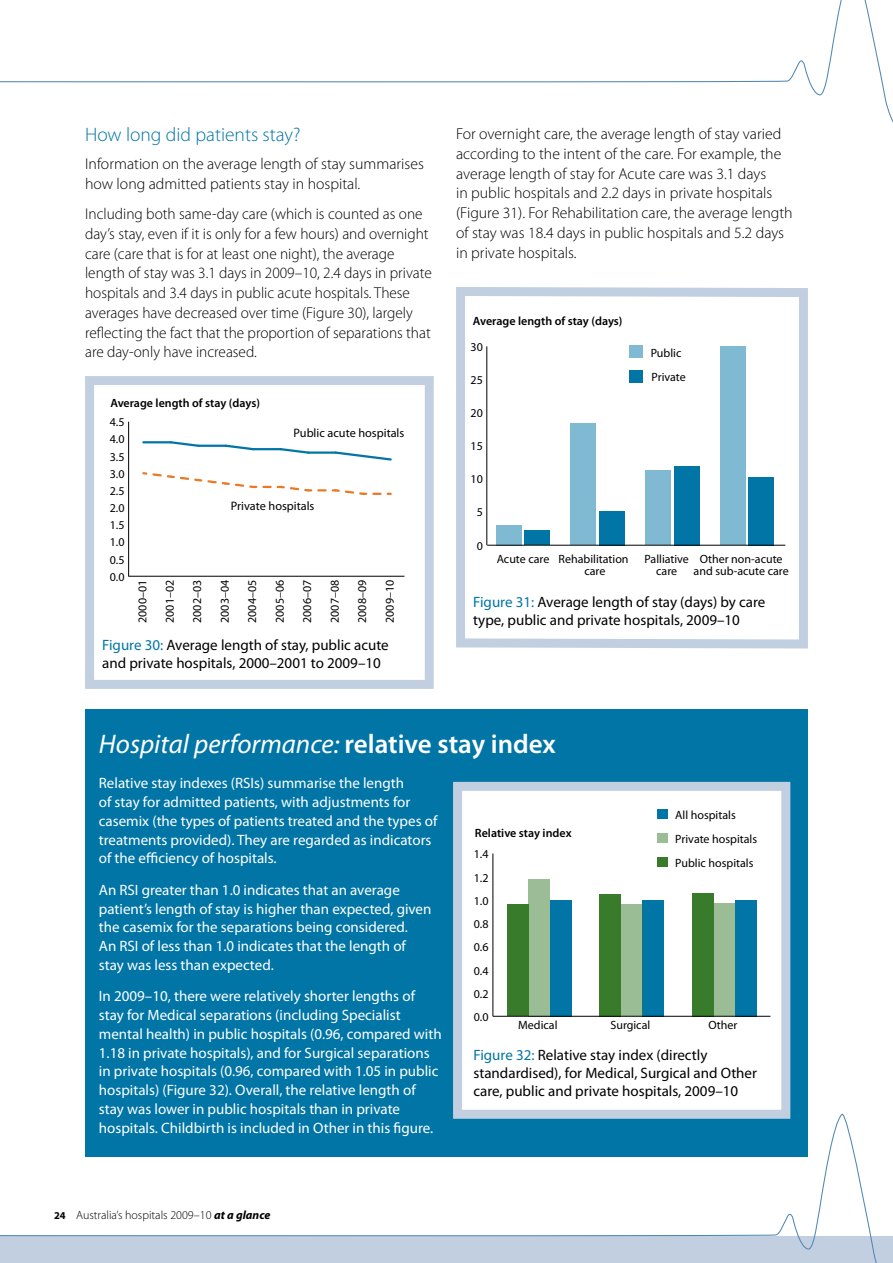
<style>
.page{position:relative;width:893px;height:1263px;background:#fff}
.page>*{position:absolute;margin:0;border:0;box-sizing:border-box;transform-origin:0 0}
.t1{font:italic 27px "Myriad Pro";color:#fff}
.t2{font:300 19.5px "Myriad Pro";color:#0075a6}
.t3{font:300 15.75px/19.6px "Myriad Pro";color:#000}
.t4{font:15px/18.8px "Myriad Pro";color:#fff}
.t5{font:15px/18px "Myriad Pro";color:#000}
.t6{font:12.3px "Myriad Pro";color:#000}
.t7{font:12px/12px "Myriad Pro";color:#000;text-align:center}
.t8{font:600 12px "Myriad Pro";color:#000}
.t9{font:300 12px "Myriad Pro";color:#000}
.s1{color:#0075a6}
.s2{font-weight:600;font-style:normal}
.s3{font-weight:700;font-size:10.5px}
.s4{font-weight:700;font-style:italic}
</style>
<div class="page">
<svg style="left:0;top:1113px;width:893px;height:150px"></svg>
<svg style="left:0;top:0;width:893px;height:123px"></svg>
<div style="left:85px;top:709px;width:723px;height:448px;background:#0075a6"></div>
<div style="left:458px;top:786px;width:328px;height:328px;background:#fff"></div>
<hr style="left:492px;top:853px;width:1px;height:163px;background:#000">
<div style="left:657px;top:809px;width:11px;height:9px;background:#0075a6"></div>
<div style="left:550px;top:900px;width:22px;height:116px;background:#0075a6"></div>
<div style="left:642px;top:900px;width:22px;height:116px;background:#0075a6"></div>
<div style="left:735px;top:900px;width:21px;height:116px;background:#0075a6"></div>
<div style="left:657px;top:833px;width:11px;height:10px;background:#9bbd95"></div>
<div style="left:528px;top:879px;width:22px;height:137px;background:#9bbd95"></div>
<div style="left:621px;top:905px;width:21px;height:111px;background:#9bbd95"></div>
<div style="left:713px;top:903px;width:22px;height:113px;background:#9bbd95"></div>
<div style="left:657px;top:857px;width:11px;height:10px;background:#387c2b"></div>
<div style="left:507px;top:905px;width:21px;height:111px;background:#387c2b"></div>
<div style="left:599px;top:894px;width:22px;height:122px;background:#387c2b"></div>
<div style="left:692px;top:893px;width:21px;height:123px;background:#387c2b"></div>
<hr style="left:493px;top:1016px;width:277px;height:1px;background:#000">
<div style="left:453px;top:782px;width:337px;height:337px;border:9px solid #c2cfe1"></div>
<hr style="left:128px;top:576px;width:276px;height:1px;background:#000">
<hr style="left:128px;top:422px;width:1px;height:154px;background:#000">
<svg style="left:143px;top:472px;width:128px;height:16px"></svg>
<svg style="left:278px;top:485px;width:48px;height:7px"></svg>
<svg style="left:333px;top:489px;width:48px;height:6px"></svg>
<hr style="left:143px;top:441px;width:28px;height:2px;background:#0075a6">
<svg style="left:168px;top:441px;width:33px;height:6px"></svg>
<hr style="left:198px;top:445px;width:28px;height:2px;background:#0075a6">
<svg style="left:223px;top:444px;width:33px;height:7px"></svg>
<hr style="left:253px;top:448px;width:28px;height:2px;background:#0075a6">
<svg style="left:278px;top:448px;width:30px;height:6px"></svg>
<hr style="left:308px;top:451px;width:28px;height:3px;background:#0075a6">
<svg style="left:333px;top:451px;width:59px;height:10px"></svg>
<div style="left:85px;top:376px;width:349px;height:313px;border:9px solid #c2cfe1"></div>
<svg style="left:456px;top:287px;width:352px;height:362px"></svg>
<h2 class="t2" style="left:85px;top:123px;width:217px">How long did patients stay?</h2>
<p class="t3" style="left:85px;top:154px;width:340px">Information on the average length of stay summarises how long admitted patients stay in hospital.</p>
<p class="t3" style="left:85px;top:204px;width:348px">Including both same-day care (which is counted as one day’s stay, even if it is only for a few hours) and overnight care (care that is for at least one night), the average length of stay was 3.1 days in 2009–10, 2.4 days in private hospitals and 3.4 days in public acute hospitals. These averages have decreased over time (Figure 30), largely reflecting the fact that the proportion of separations that are day-only have increased.</p>
<p class="t8" style="left:110px;top:395px;width:151px">Average length of stay (days)</p>
<p class="t7" style="left:110px;top:416px;width:16px">4.5</p>
<p class="t7" style="left:110px;top:433px;width:16px">4.0</p>
<p class="t7" style="left:110px;top:450px;width:16px">3.5</p>
<p class="t7" style="left:110px;top:468px;width:16px">3.0</p>
<p class="t7" style="left:110px;top:485px;width:16px">2.5</p>
<p class="t7" style="left:110px;top:502px;width:16px">2.0</p>
<p class="t7" style="left:110px;top:519px;width:16px">1.5</p>
<p class="t7" style="left:110px;top:536px;width:16px">1.0</p>
<p class="t7" style="left:110px;top:553px;width:16px">0.5</p>
<p class="t7" style="left:110px;top:571px;width:16px">0.0</p>
<p class="t6" style="left:294px;top:426px;width:112px">Public acute hospitals</p>
<p class="t6" style="left:231px;top:498px;width:85px">Private hospitals</p>
<p class="t7" style="left:136px;top:623px;width:44px;rotate:-90deg">2000–01</p>
<p class="t7" style="left:164px;top:623px;width:44px;rotate:-90deg">2001–02</p>
<p class="t7" style="left:191px;top:623px;width:44px;rotate:-90deg">2002–03</p>
<p class="t7" style="left:219px;top:623px;width:44px;rotate:-90deg">2003–04</p>
<p class="t7" style="left:246px;top:623px;width:44px;rotate:-90deg">2004–05</p>
<p class="t7" style="left:274px;top:623px;width:44px;rotate:-90deg">2005–06</p>
<p class="t7" style="left:301px;top:623px;width:44px;rotate:-90deg">2006–07</p>
<p class="t7" style="left:329px;top:623px;width:44px;rotate:-90deg">2007–08</p>
<p class="t7" style="left:356px;top:623px;width:44px;rotate:-90deg">2008–09</p>
<p class="t7" style="left:383px;top:623px;width:44px;rotate:-90deg">2009–10</p>
<p class="t5" style="left:102px;top:636px;width:288px"><span class="s1">Figure 30:</span> Average length of stay, public acute and private hospitals, 2000–2001 to 2009–10</p>
<p class="t3" style="left:456px;top:124px;width:338px">For overnight care, the average length of stay varied according to the intent of the care. For example, the average length of stay for Acute care was 3.1 days<br>in public hospitals and 2.2 days in private hospitals (Figure 31). For Rehabilitation care, the average length of stay was 18.4 days in public hospitals and 5.2 days in private hospitals.</p>
<p class="t8" style="left:473px;top:314px;width:151px">Average length of stay (days)</p>
<p class="t7" style="left:471px;top:341px;width:14px">30</p>
<p class="t7" style="left:471px;top:374px;width:14px">25</p>
<p class="t7" style="left:471px;top:407px;width:14px">20</p>
<p class="t7" style="left:471px;top:440px;width:14px">15</p>
<p class="t7" style="left:471px;top:473px;width:14px">10</p>
<p class="t7" style="left:477px;top:506px;width:8px">5</p>
<p class="t7" style="left:477px;top:539px;width:8px">0</p>
<p class="t7" style="left:497px;top:553px;width:54px">Acute care</p>
<p class="t7" style="left:559px;top:553px;width:71px">Rehabilitation care</p>
<p class="t7" style="left:651px;top:346px;width:32px">Public</p>
<p class="t7" style="left:651px;top:371px;width:36px">Private</p>
<p class="t7" style="left:644px;top:553px;width:46px">Palliative care</p>
<p class="t7" style="left:694px;top:553px;width:97px">Other non-acute and sub-acute care</p>
<p class="t5" style="left:473px;top:592px;width:294px"><span class="s1">Figure 31:</span> Average length of stay (days) by care type, public and private hospitals, 2009–10</p>
<h1 class="t1" style="left:99px;top:727px;width:458px">Hospital performance: <span class="s2">relative stay index</span></h1>
<p class="t4" style="left:99px;top:774px;width:340px">Relative stay indexes (RSIs) summarise the length<br>of stay for admitted patients, with adjustments for casemix (the types of patients treated and the types of treatments provided). They are regarded as indicators of the efficiency of hospitals.</p>
<p class="t4" style="left:99px;top:880px;width:334px">An RSI greater than 1.0 indicates that an average patient’s length of stay is higher than expected, given the casemix for the separations being considered.<br>An RSI of less than 1.0 indicates that the length of stay was less than expected.</p>
<p class="t4" style="left:99px;top:987px;width:344px">In 2009–10, there were relatively shorter lengths of stay for Medical separations (including Specialist mental health) in public hospitals (0.96, compared with 1.18 in private hospitals), and for Surgical separations in private hospitals (0.96, compared with 1.05 in public hospitals) (Figure 32). Overall, the relative length of stay was lower in public hospitals than in private hospitals. Childbirth is included in Other in this figure.</p>
<p class="t7" style="left:675px;top:802px;width:83px;line-height:24.5px;text-align:left">All hospitals<br>Private hospitals<br>Public hospitals</p>
<p class="t8" style="left:475px;top:825px;width:98px">Relative stay index</p>
<p class="t7" style="left:474px;top:848px;width:16px">1.4</p>
<p class="t7" style="left:474px;top:871px;width:16px">1.2</p>
<p class="t7" style="left:474px;top:895px;width:16px">1.0</p>
<p class="t7" style="left:474px;top:918px;width:16px">0.8</p>
<p class="t7" style="left:474px;top:941px;width:16px">0.6</p>
<p class="t7" style="left:474px;top:964px;width:16px">0.4</p>
<p class="t7" style="left:474px;top:988px;width:16px">0.2</p>
<p class="t7" style="left:474px;top:1011px;width:16px">0.0</p>
<p class="t7" style="left:518px;top:1018px;width:41px">Medical</p>
<p class="t7" style="left:610px;top:1018px;width:41px">Surgical</p>
<p class="t7" style="left:708px;top:1018px;width:31px">Other</p>
<p class="t5" style="left:473px;top:1045px;width:285px"><span class="s1">Figure 32:</span> Relative stay index (directly standardised), for Medical, Surgical and Other care, public and private hospitals, 2009–10</p>
<p class="t9" style="left:54px;top:1207px;width:218px"><span class="s3">24</span> Australia’s hospitals 2009–10 <span class="s4">at a glance</span></p>
</div>
